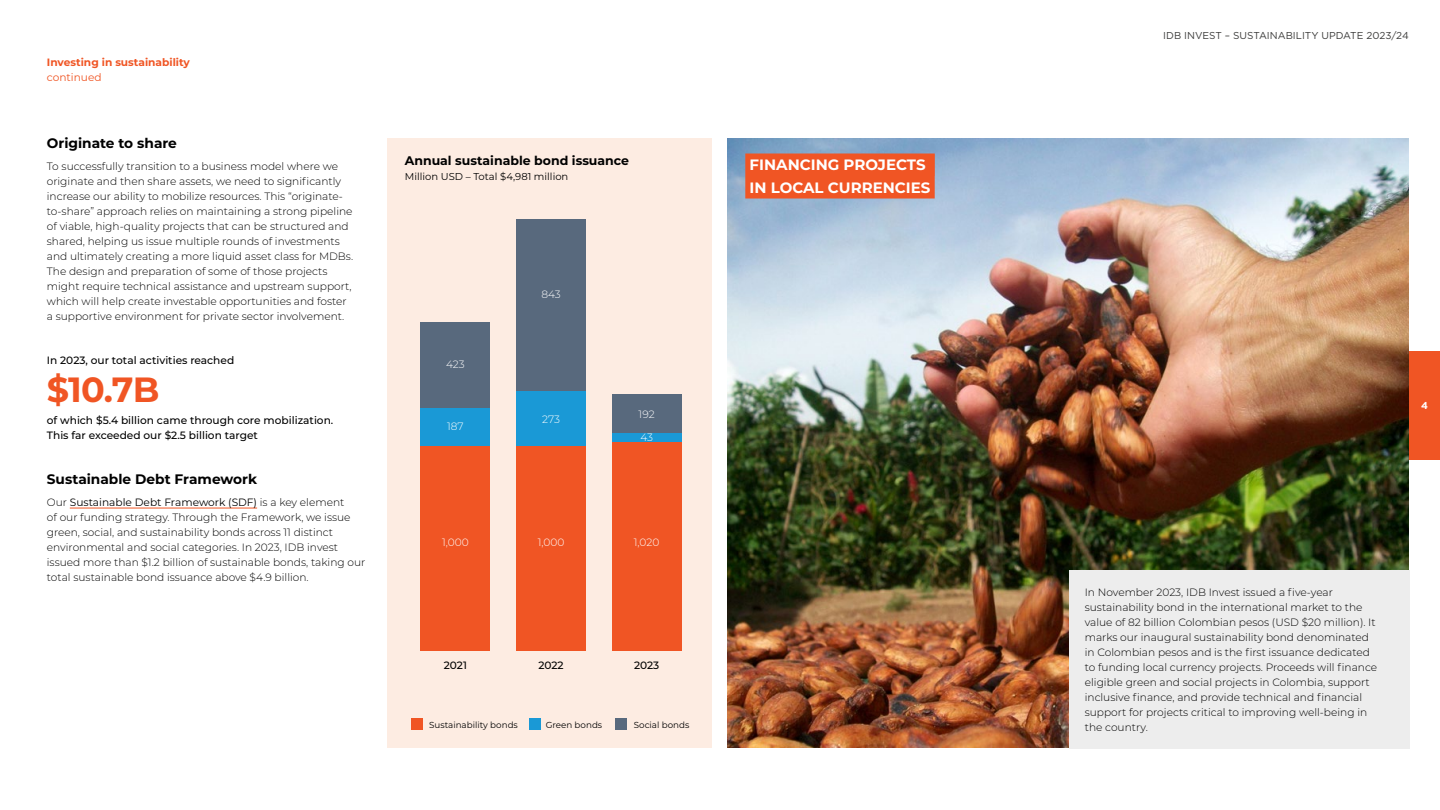
<style>
.page{position:relative;width:1440px;height:810px;background:#fff}
.page>*{position:absolute;margin:0;border:0;box-sizing:border-box;transform-origin:0 0}
.t1{font:700 35px "Montserrat";color:#f05524}
.t2{font:700 15px/22.5px "Montserrat";color:#fff}
.t3{font:700 13.75px "Montserrat";color:#000}
.t4{font:700 12.5px "Montserrat";color:#000}
.t5{font:300 10.62px/15px "Montserrat";color:#000}
.t6{font:500 10.62px/15px "Montserrat";color:#000}
.t7{font:300 10.62px "Montserrat";color:#fff}
.t8{font:700 10.62px "Montserrat";color:#f05524}
.t9{font:10.62px "Montserrat";color:#f05524}
.t10{font:10px "Gotham";color:#3c3c3b}
.t11{font:10px "Montserrat";color:#000}
.t12{font:700 10px "Gotham";color:#fff}
.t13{font:8.75px "Montserrat";color:#000}
.s1{font-weight:400}
</style>
<div class="page">
<img style="left:728px;top:138px;width:681px;height:610px">
<div style="left:387px;top:138px;width:325px;height:610px;background:#fdece2"></div>
<div style="left:421px;top:322px;width:69px;height:88px;background:#58697d"></div>
<div style="left:516px;top:219px;width:70px;height:173px;background:#58697d"></div>
<div style="left:612px;top:394px;width:70px;height:41px;background:#58697d"></div>
<div style="left:421px;top:408px;width:69px;height:40px;background:#1a99d6"></div>
<div style="left:516px;top:391px;width:70px;height:57px;background:#1a99d6"></div>
<div style="left:612px;top:433px;width:70px;height:10px;background:#1a99d6"></div>
<div style="left:421px;top:446px;width:69px;height:205px;background:#f05524"></div>
<div style="left:516px;top:446px;width:70px;height:205px;background:#f05524"></div>
<div style="left:612px;top:442px;width:70px;height:209px;background:#f05524"></div>
<div style="left:411px;top:718px;width:12px;height:12px;background:#f05524"></div>
<div style="left:529px;top:718px;width:11px;height:12px;background:#1a99d6"></div>
<div style="left:615px;top:718px;width:12px;height:12px;background:#58697d"></div>
<hr style="left:70px;top:508px;width:187px;height:1px;background:#f05524">
<div style="left:745px;top:154px;width:190px;height:22px;background:#f05524"></div>
<div style="left:745px;top:176px;width:190px;height:23px;background:#f05524"></div>
<div style="left:1069px;top:570px;width:341px;height:178px;background:#ededed"></div>
<div style="left:1409px;top:351px;width:31px;height:108px;background:#f05524"></div>
<p class="t8" style="left:47px;top:55px;width:145px">Investing in sustainability</p>
<p class="t9" style="left:47px;top:70px;width:56px">continued</p>
<p class="t3" style="left:47px;top:133px;width:132px">Originate to share</p>
<p class="t5" style="left:47px;top:158px;width:308px">To successfully transition to a business model where we originate and then share assets, we need to significantly increase our ability to mobilize resources. This “originate&shy;to-share” approach relies on maintaining a strong pipeline of viable, high-quality projects that can be structured and shared, helping us issue multiple rounds of investments and ultimately creating a more liquid asset class for MDBs.<br>The design and preparation of some of those projects might require technical assistance and upstream support, which will help create investable opportunities and foster a supportive environment for private sector involvement.</p>
<p class="t6" style="left:47px;top:353px;width:189px">In 2023, our total activities reached</p>
<h1 class="t1" style="left:47px;top:364px;width:114px">$10.7B</h1>
<p class="t6" style="left:47px;top:413px;width:288px">of which $5.4 billion came through core mobilization.<br>This far exceeded our $2.5 billion target</p>
<p class="t3" style="left:47px;top:469px;width:212px">Sustainable Debt Framework</p>
<p class="t5" style="left:47px;top:495px;width:320px">Our <span class="s1">Sustainable Debt Framework (SDF)</span> is a key element<br>of our funding strategy. Through the Framework, we issue green, social, and sustainability bonds across 11 distinct environmental and social categories. In 2023, IDB invest issued more than $1.2 billion of sustainable bonds, taking our total sustainable bond issuance above $4.9 billion.</p>
<p class="t4" style="left:405px;top:151px;width:226px">Annual sustainable bond issuance</p>
<p class="t11" style="left:405px;top:170px;width:165px">Million USD – Total $4,981 million</p>
<p class="t7" style="left:446px;top:357px;width:20px">423</p>
<p class="t7" style="left:447px;top:419px;width:18px">187</p>
<p class="t7" style="left:442px;top:535px;width:28px">1,000</p>
<p class="t7" style="left:541px;top:287px;width:21px">843</p>
<p class="t7" style="left:542px;top:412px;width:19px">273</p>
<p class="t7" style="left:538px;top:535px;width:28px">1,000</p>
<p class="t7" style="left:639px;top:407px;width:18px">192</p>
<p class="t7" style="left:640px;top:430px;width:14px">43</p>
<p class="t7" style="left:634px;top:535px;width:27px">1,020</p>
<p class="t6" style="left:444px;top:657px;width:25px">2021</p>
<p class="t6" style="left:538px;top:657px;width:27px">2022</p>
<p class="t6" style="left:634px;top:657px;width:27px">2023</p>
<p class="t13" style="left:429px;top:718px;width:90px">Sustainability bonds</p>
<p class="t13" style="left:546px;top:718px;width:58px">Green bonds</p>
<p class="t13" style="left:634px;top:718px;width:57px">Social bonds</p>
<h2 class="t2" style="left:750px;top:153px;width:182px">FINANCING PROJECTS<br>IN LOCAL CURRENCIES</h2>
<p class="t10" style="left:1163px;top:29px;width:247px">IDB INVEST – SUSTAINABILITY UPDATE 2023/24</p>
<p class="t12" style="left:1421px;top:399px;width:8px">4</p>
<p class="t5" style="left:1085px;top:584px;width:294px">In November 2023, IDB Invest issued a five-year sustainability bond in the international market to the value of 82 billion Colombian pesos (USD $20 million). It marks our inaugural sustainability bond denominated in Colombian pesos and is the first issuance dedicated to funding local currency projects. Proceeds will finance eligible green and social projects in Colombia, support inclusive finance, and provide technical and financial support for projects critical to improving well-being in the country.</p>
</div>
